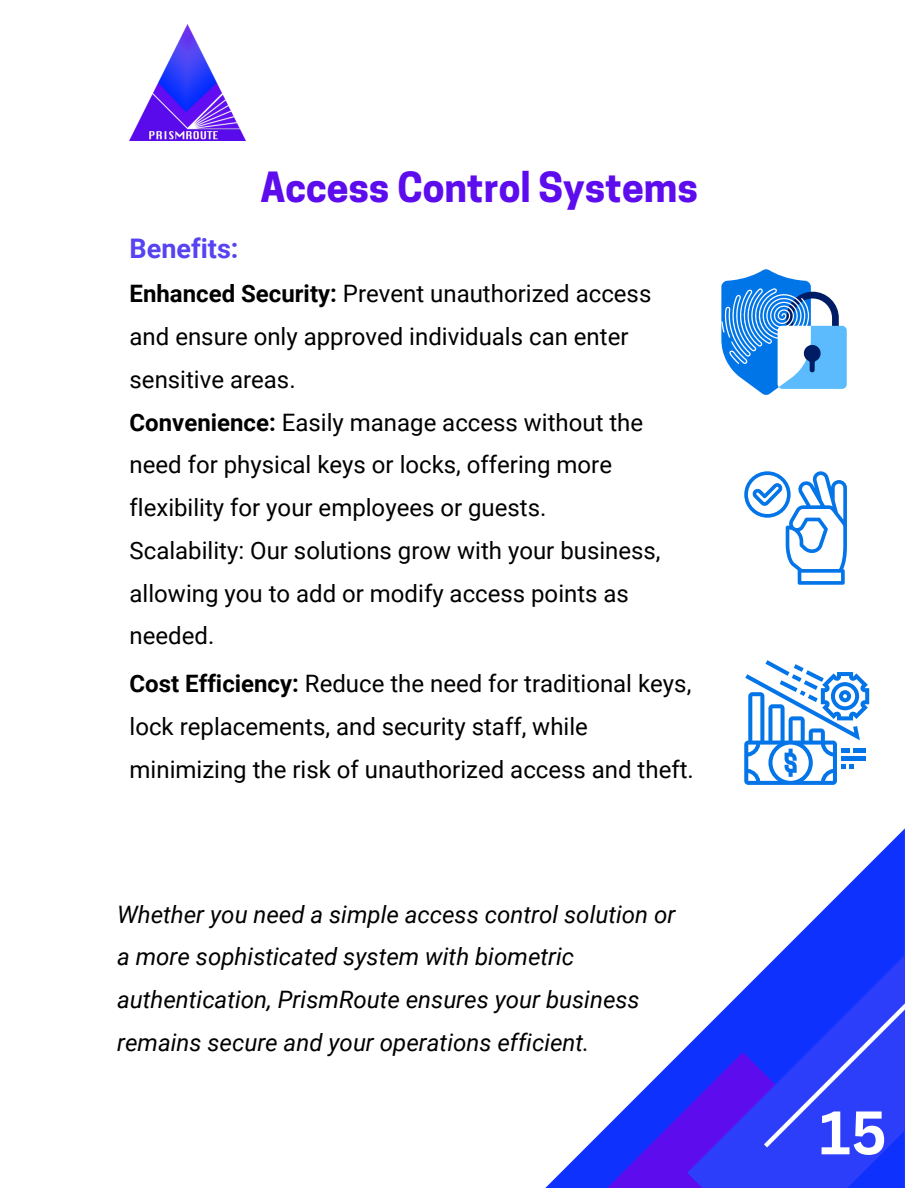
<style>
.page{position:relative;width:918px;height:1188px;background:#fff}
.page>*{position:absolute;margin:0;border:0;box-sizing:border-box;transform-origin:0 0}
.t1{font:700 60px "Canva Sans";color:#fff}
.t2{font:700 39px "Cooper Hewitt";color:#5d0ced}
.t3{font:700 27px "Roboto";color:#5743f2}
.t4{font:24px/42.8px "Roboto";color:#000}
.t5{font:italic 24px/42.8px "Roboto";color:#000}
.s1{font-weight:700}
</style>
<div class="page">
<img style="left:130px;top:25px;width:115px;height:115px">
<svg style="left:545px;top:829px;width:359px;height:359px"></svg>
<svg style="left:687px;top:955px;width:217px;height:48px;fill:#0e31fd"></svg>
<svg style="left:599px;top:1003px;width:305px;height:185px"></svg>
<svg style="left:721px;top:269px;width:126px;height:126px"></svg>
<svg style="left:744px;top:471px;width:103px;height:114px"></svg>
<svg style="left:744px;top:660px;width:125px;height:125px"></svg>
<p class="t2" style="left:261px;top:173px;width:439px">Access Control Systems</p>
<p class="t3" style="left:130px;top:233px;width:110px">Benefits:</p>
<h1 class="t4" style="left:130px;top:273px;width:523px"><span class="s1">Enhanced Security:</span> Prevent unauthorized access and ensure only approved individuals can enter sensitive areas.</h1>
<p class="t4" style="left:130px;top:401px;width:515px"><span class="s1">Convenience:</span> Easily manage access without the need for physical keys or locks, offering more flexibility for your employees or guests.</p>
<p class="t4" style="left:130px;top:529px;width:533px">Scalability: Our solutions grow with your business, allowing you to add or modify access points as needed.</p>
<p class="t4" style="left:130px;top:663px;width:566px"><span class="s1">Cost Efficiency:</span> Reduce the need for traditional keys, lock replacements, and security staff, while minimizing the risk of unauthorized access and theft.</p>
<p class="t5" style="left:117px;top:893px;width:560px">Whether you need a simple access control solution or a more sophisticated system with biometric authentication, PrismRoute ensures your business remains secure and your operations efficient.</p>
<p class="t1" style="left:819px;top:1090px;width:69px">15</p>
</div>
